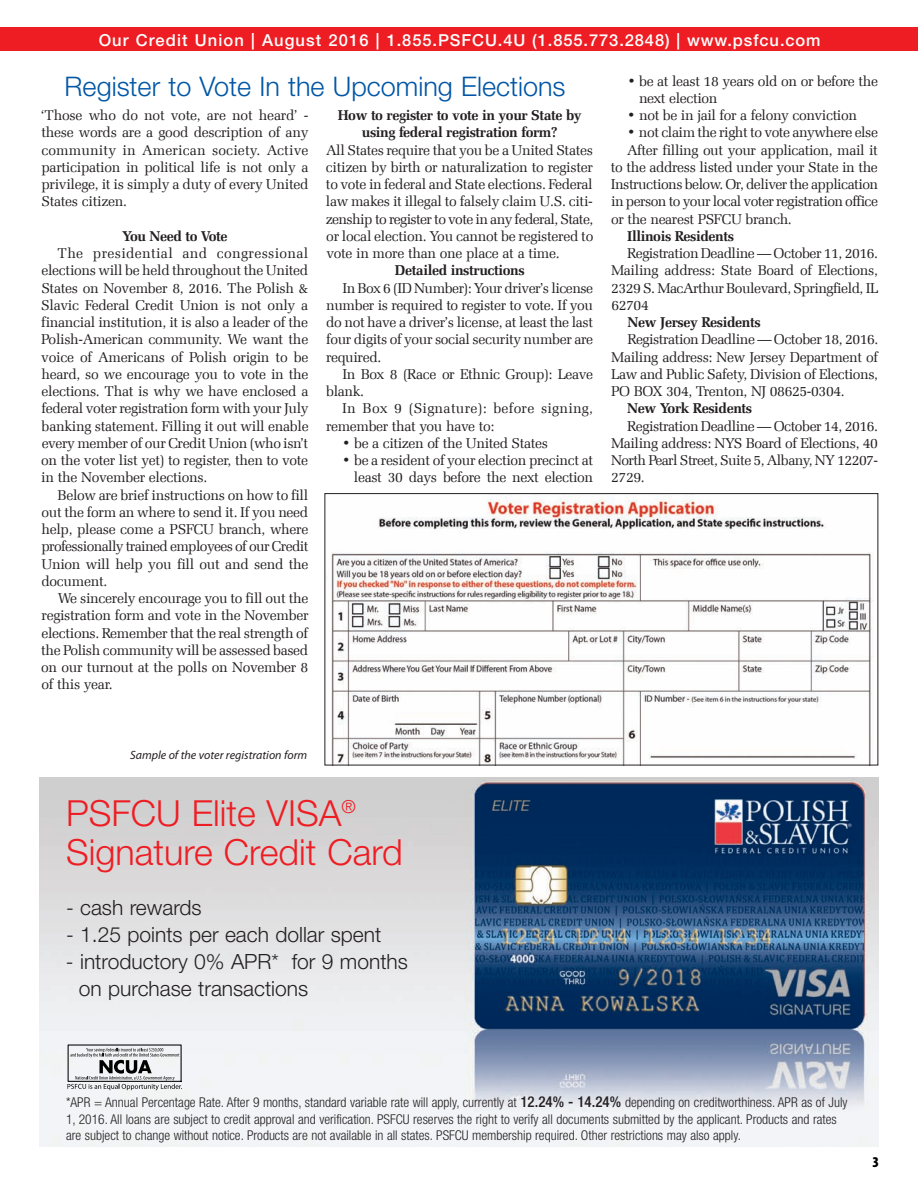
<style>
.page{position:relative;width:918px;height:1188px;background:#fff}
.page>*{position:absolute;margin:0;border:0;box-sizing:border-box;transform-origin:0 0}
.t1{font:300 36px/39px "Helvetica Neue LT Pro";color:#ee1d23}
.t2{font:300 27px "Helvetica Neue LT Pro";color:#0156a6}
.t3{font:300 21px/27px "Helvetica Neue LT Pro";color:#231f20}
.t4{font:500 16.5px "Helvetica Neue LT Pro";letter-spacing:.055em;color:#fff}
.t5{font:900 condensed 15px "Myriad Pro NPL";color:#000}
.t6{font:14.25px/17.2px "Zapf Ellipt EU";letter-spacing:-.03em;color:#231f20;text-align:justify}
.t7{font:700 14.25px/17.2px "Zapf Ellipt EU";letter-spacing:-.03em;color:#231f20;text-align:center}
.t8{font:14.25px/17.2px "Zapf Ellipt EU";letter-spacing:.015em;color:#231f20}
.t9{font:300 condensed 13.5px/16.5px "Helvetica Neue LT Pro";color:#231f20}
.t10{font:italic 12px "Myriad Pro NPL";color:#231f20}
.s1{font-weight:500;font-size:15px}
</style>
<div class="page">
<div style="left:0;top:28px;width:918px;height:23px;background:#ee1d23"></div>
<img style="left:39px;top:778px;width:840px;height:369px">
<svg style="left:68px;top:1044px;width:114px;height:46px"></svg>
<img style="left:331px;top:495px;width:543px;height:268px">
<div style="left:325px;top:493px;width:553px;height:272px;border:1px solid #231f20"></div>
<p class="t4" style="left:99px;top:34px;width:723px">Our Credit Union | August 2016 | 1.855.PSFCU.4U (1.855.773.2848) | www.psfcu.com</p>
<h2 class="t2" style="left:65px;top:76px;width:502px">Register to Vote In the Upcoming Elections</h2>
<p class="t6" style="left:41px;top:107px;width:269px">‘Those who do not vote, are not heard’ - these words are a good description of any commu nity in American society. Active participation in political life is not only a privilege, it is simply a duty of every United States citizen.</p>
<p class="t7" style="left:122px;top:228px;width:107px">You Need to Vote</p>
<p class="t6" style="left:41px;top:245px;width:269px;text-indent:16px">The presidential and congressional elections will be held throughout the United States on November 8, 2016. The Polish &amp; Slavic Federal Credit Union is not only a financial institution, it is also a leader of the Polish-American community. We want the voice of Americans of Polish origin to be heard, so we encourage you to vote in the elections. That is why we have enclosed a federal voter registration form with your July banking statement. Filling it out will enable every member of our Credit Union (who isn’t on the voter list yet) to register, then to vote in the November elections.</p>
<p class="t6" style="left:41px;top:486px;width:269px;text-indent:16px">Below are brief instructions on how to fill out the form an where to send it. If you need help, please come a PSFCU branch, where professionally trained employees of our Credit Union will help you fill out and send the document.</p>
<p class="t6" style="left:41px;top:590px;width:269px;text-indent:17px">We sincerely encourage you to fill out the registration form and vote in the November elections. Remember that the real strength of the Polish community will be assessed based on our turnout at the polls on November 8 of this year.</p>
<p class="t7" style="left:338px;top:107px;width:246px">How to register to vote in your State by using federal registration form?</p>
<p class="t6" style="left:326px;top:141px;width:269px">All States require that you be a United States citizen by birth or naturalization to register to vote in federal and State elections. Federal law makes it illegal to falsely claim U.S. citi - zenship to register to vote in any federal, State, or local election. You cannot be registered to vote in more than one place at a time.</p>
<p class="t7" style="left:395px;top:262px;width:131px">Detailed instructions</p>
<p class="t6" style="left:326px;top:279px;width:269px;text-indent:16px">In Box 6 (ID Number): Your driver’s license number is required to register to vote. If you do not have a driver’s license, at least the last four digits of your social security number are required.</p>
<p class="t6" style="left:326px;top:366px;width:269px;text-indent:16px">In Box 8 (Race or Ethnic Group): Leave blank.</p>
<p class="t8" style="left:326px;top:400px;width:269px;text-indent:16px">In Box 9 (Signature): before signing, remember that you have to:</p>
<p class="t6" style="left:342px;top:435px;width:207px">• be a citizen of the United States</p>
<p class="t6" style="left:342px;top:452px;width:252px;text-align:right">• be a resident of your election precinct at least 30 days before the next election</p>
<p class="t6" style="left:639px;top:72px;width:241px;text-indent:-12px">• be at least 18 years old on or before the next election</p>
<p class="t6" style="left:627px;top:107px;width:231px">• not be in jail for a felony conviction</p>
<p class="t6" style="left:627px;top:124px;width:252px">• not claim the right to vote anywhere else</p>
<p class="t6" style="left:627px;top:141px;width:252px">After filling out your application, mail it</p>
<p class="t6" style="left:611px;top:159px;width:268px">to the address listed under your State in the</p>
<p class="t6" style="left:611px;top:176px;width:269px">Instructions below. Or, deliver the application</p>
<p class="t6" style="left:611px;top:193px;width:268px">in person to your local voter registration office</p>
<p class="t6" style="left:611px;top:210px;width:182px">or the nearest PSFCU branch.</p>
<p class="t7" style="left:627px;top:228px;width:108px">Illinois Residents</p>
<p class="t6" style="left:611px;top:245px;width:269px;text-indent:16px">Registration Deadline — October 11, 2016.<br>Mailing address: State Board of Elections, 2329 S. MacArthur Boulevard, Springfield, IL 62704</p>
<p class="t7" style="left:628px;top:314px;width:135px">New Jersey Residents</p>
<p class="t6" style="left:611px;top:331px;width:269px;text-indent:16px">Registration Deadline — October 18, 2016.<br>Mailing address: New Jersey Department of Law and Public Safety, Division of Elections, PO BOX 304, Trenton, NJ 08625-0304.</p>
<p class="t7" style="left:627px;top:400px;width:126px">New York Residents</p>
<p class="t6" style="left:611px;top:417px;width:269px;text-indent:16px">Registration Deadline — October 14, 2016.<br>Mailing address: NYS Board of Elections, 40<br>North Pearl Street, Suite 5, Albany, NY 12207- 2729.</p>
<p class="t10" style="left:130px;top:751px;width:178px">Sample of the voter registration form</p>
<h1 class="t1" style="left:66px;top:797px;width:338px">PSFCU Elite VISA<sup>®<br></sup>Signature Credit Card</h1>
<h3 class="t3" style="left:66px;top:896px;width:137px">- cash rewards</h3>
<h3 class="t3" style="left:66px;top:923px;width:317px">- 1.25 points per each dollar spent</h3>
<h3 class="t3" style="left:79px;top:950px;width:331px;text-indent:-13px">- introductory 0% APR* for 9 months on purchase transactions</h3>
<p class="t9" style="left:66px;top:1095px;width:783px">*APR = Annual Percentage Rate. After 9 months, standard variable rate will apply, currently at <span class="s1">12.24% - 14.24%</span> depending on creditworthiness. APR as of July<br>1, 2016. All loans are subject to credit approval and verification. PSFCU reserves the right to verify all documents submitted by the applicant. Products and rates are subject to change without notice. Products are not available in all states. PSFCU membership required. Other restrictions may also apply.</p>
<p class="t5" style="left:872px;top:1157px;width:8px">3</p>
</div>
